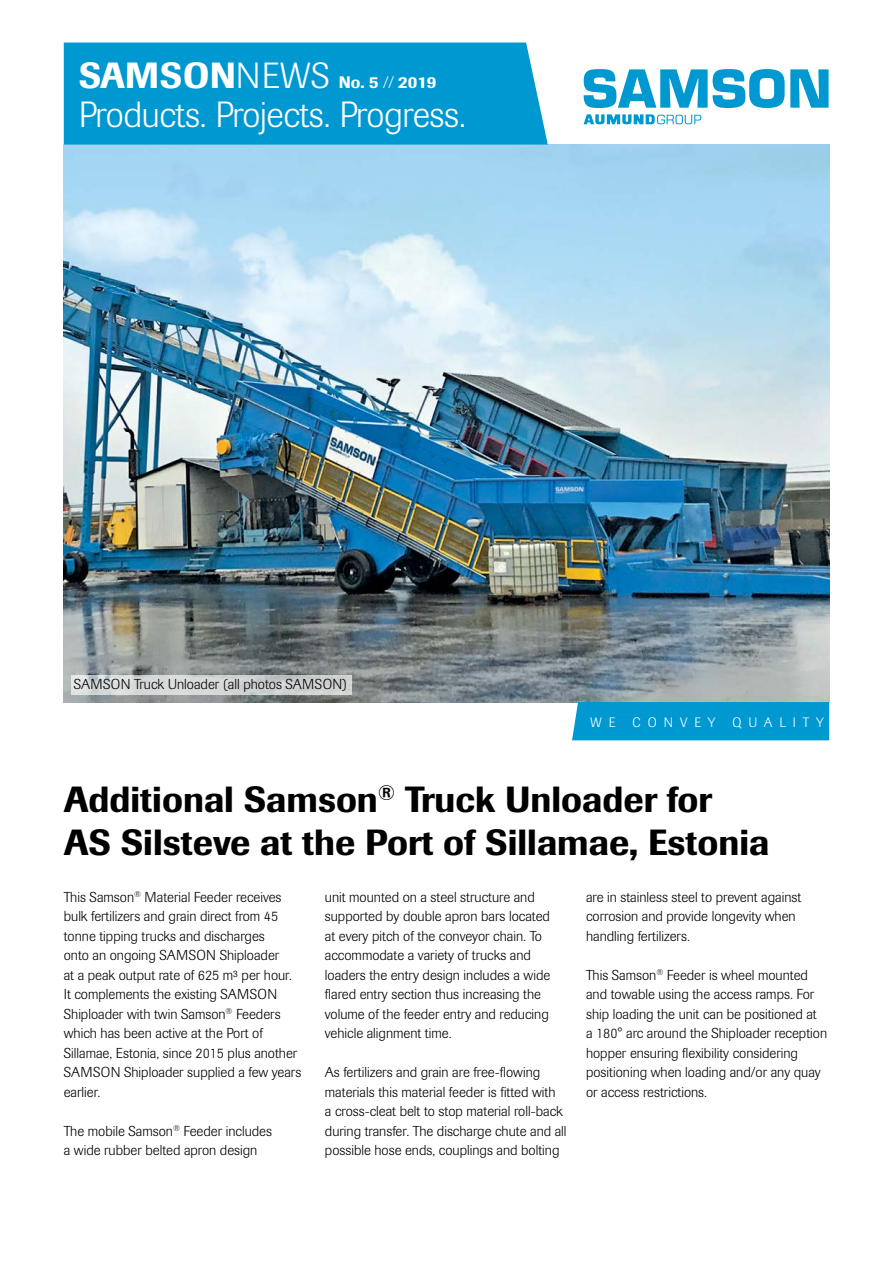
<style>
.page{position:relative;width:893px;height:1263px;background:#fff}
.page>*{position:absolute;margin:0;border:0;box-sizing:border-box;transform-origin:0 0}
.t1{font:500 36px/43.2px "Imago";color:#000}
.t2{font:300 36px "Imago";letter-spacing:-.01em;color:#fff}
.t3{font:500 16.5px "Imago";color:#fff}
.t4{font:300 14.25px/19.5px "Imago";color:#000}
.t5{font:300 13.5px "Imago";letter-spacing:.52em;color:#fff}
.s1{font-size:36px}
.s2{font-weight:300;font-size:36px}
.s3{font-weight:300}
</style>
<div class="page">
<img style="left:64px;top:145px;width:765px;height:557px">
<div style="left:64px;top:43px;width:484px;height:102px;background:#0098d1"></div>
<svg style="left:584px;top:114px;width:117px;height:10px"></svg>
<svg style="left:584px;top:69px;width:245px;height:39px"></svg>
<div style="left:572px;top:702px;width:257px;height:38px;background:#0098d1"></div>
<svg style="left:71px;top:675px;width:280px;height:19px;background:#d2d4d5"></svg>
<p class="t3" style="left:79px;top:72px;width:359px"><span class="s1">SAMSON</span><span class="s2">NEWS</span> No. 5 <span class="s3">//</span> 2019</p>
<h1 class="t2" style="left:79px;top:94px;width:389px">Products. Projects. Progress.</h1>
<p class="t4" style="left:74px;top:674px;width:275px">SAMSON Truck Unloader (all photos SAMSON)</p>
<p class="t5" style="left:591px;top:715px;width:27px">W E</p>
<p class="t5" style="left:633px;top:715px;width:84px">CONVEY</p>
<p class="t5" style="left:732px;top:715px;width:93px">QUALITY</p>
<h1 class="t1" style="left:64px;top:777px;width:707px">Additional Samson<sup>®</sup> Truck Unloader for<br>AS Silsteve at the Port of Sillamae, Estonia</h1>
<p class="t4" style="left:64px;top:887px;width:239px">This Samson<sup>®</sup> Material Feeder receives bulk fertilizers and grain direct from 45 tonne tipping trucks and discharges<br>onto an ongoing SAMSON Shiploader<br>at a peak output rate of 625 m³ per hour.<br>It complements the existing SAMSON Shiploader with twin Samson<sup>®</sup> Feeders which has been active at the Port of Sillamae, Estonia, since 2015 plus another SAMSON Shiploader supplied a few years earlier.</p>
<p class="t4" style="left:64px;top:1121px;width:210px">The mobile Samson<sup>®</sup> Feeder includes a wide rubber belted apron design</p>
<p class="t4" style="left:325px;top:887px;width:227px">unit mounted on a steel structure and supported by double apron bars located at every pitch of the conveyor chain. To accommodate a variety of trucks and loaders the entry design includes a wide flared entry section thus increasing the volume of the feeder entry and reducing vehicle alignment time.</p>
<p class="t4" style="left:325px;top:1063px;width:243px">As fertilizers and grain are free-flowing materials this material feeder is fitted with<br>a cross-cleat belt to stop material roll-back during transfer. The discharge chute and all possible hose ends, couplings and bolting</p>
<p class="t4" style="left:586px;top:887px;width:217px">are in stainless steel to prevent against corrosion and provide longevity when handling fertilizers.</p>
<p class="t4" style="left:586px;top:965px;width:243px">This Samson<sup>®</sup> Feeder is wheel mounted and towable using the access ramps. For ship loading the unit can be positioned at<br>a 180° arc around the Shiploader reception hopper ensuring flexibility considering positioning when loading and/or any quay or access restrictions.</p>
</div>
